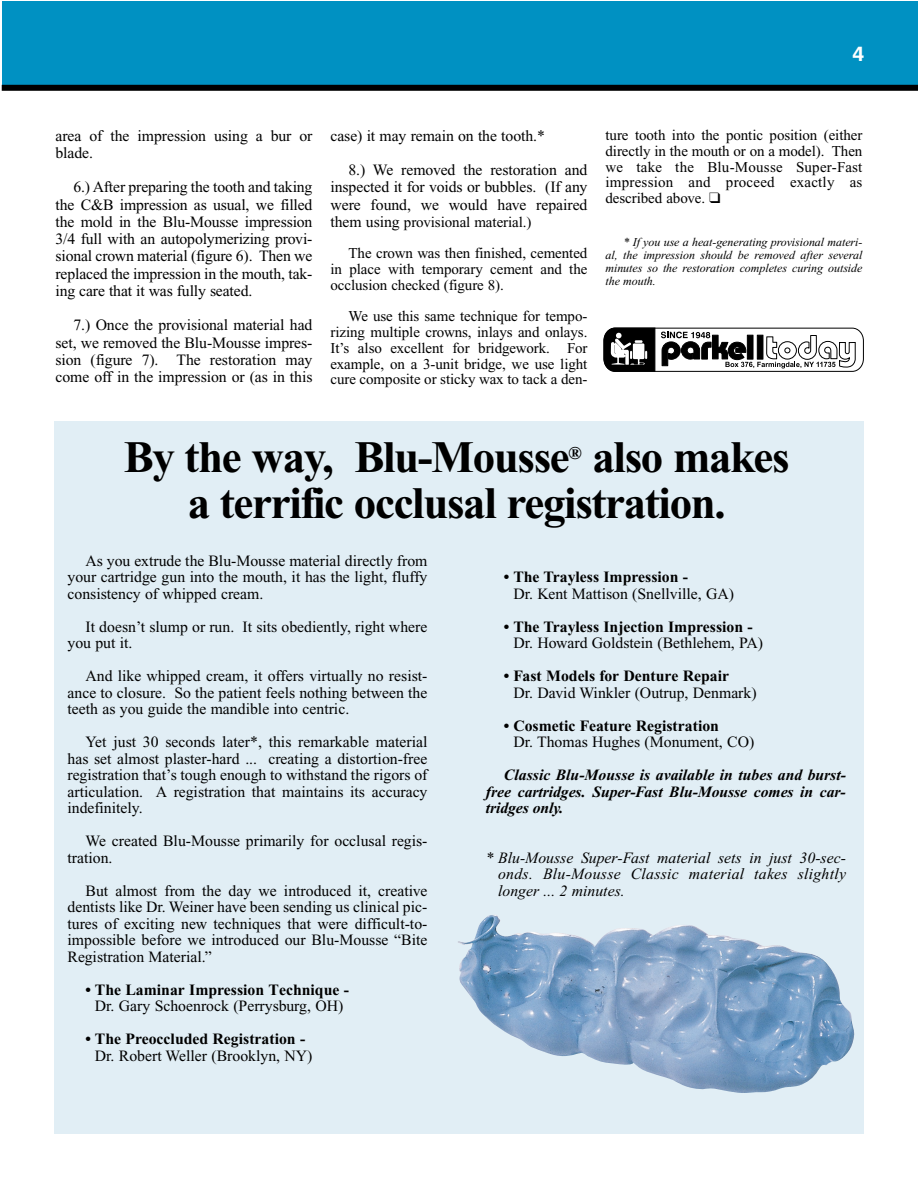
<style>
.page{position:relative;width:918px;height:1188px;background:#fff}
.page>*{position:absolute;margin:0;border:0;box-sizing:border-box;transform-origin:0 0}
.t1{font:700 45px/46.5px "Times New Roman";letter-spacing:-.03em;color:#000}
.t2{font:700 21px "Swiss 721 BT";color:#fff}
.t3{font:700 18px "Times New Roman";color:#000}
.t4{font:15.75px/16.5px "Times New Roman";color:#000;text-align:justify}
.t5{font:700 15.75px "Times New Roman";color:#000}
.t6{font:italic 15.75px/16.5px "Times New Roman";letter-spacing:.015em;color:#000;text-align:justify}
.t7{font:italic 700 15.75px/16.5px "Times New Roman";letter-spacing:-.005em;color:#000;text-align:justify}
.t8{font:15px/15.8px "Times New Roman";letter-spacing:-.005em;color:#000}
.t9{font:italic 12px/12.8px "Times New Roman";letter-spacing:-.005em;color:#000;text-align:justify}
.s1{font-size:15.75px}
</style>
<div class="page">
<div style="left:54px;top:422px;width:810px;height:712px;background:#e1eef5"></div>
<img style="left:458px;top:915px;width:396px;height:178px">
<div style="left:2px;top:1px;width:916px;height:89px;background:#0091c2"></div>
<div style="left:2px;top:85px;width:916px;height:6px;background:#000"></div>
<svg style="left:603px;top:327px;width:261px;height:45px"></svg>
<h2 class="t2" style="left:853px;top:46px;width:13px">4</h2>
<p class="t4" style="left:56px;top:129px;width:258px;line-height:17.2px">area of the impression using a bur or blade.</p>
<p class="t4" style="left:56px;top:180px;width:259px;line-height:17.2px;text-indent:18px">6.) After preparing the tooth and taking the C&amp;B impression as usual, we filled the mold in the Blu-Mousse impression 3/4 full with an autopolymerizing provi&shy;sional crown material (figure 6). Then we replaced the impression in the mouth, tak&shy;ing care that it was fully seated.</p>
<p class="t4" style="left:56px;top:318px;width:259px;line-height:17.2px;text-indent:18px">7.) Once the provisional material had set, we removed the Blu-Mousse impres&shy;sion (figure 7). The restoration may come off in the impression or (as in this</p>
<p class="t4" style="left:349px;top:120px;width:240px;line-height:34.5px;text-indent:-18px">case) it may remain on the tooth.*<br>8.) We removed the restoration and</p>
<p class="t4" style="left:330px;top:180px;width:259px;line-height:17.2px">inspected it for voids or bubbles. (If any were found, we would have repaired</p>
<p class="t8" style="left:348px;top:208px;width:240px;line-height:31.5px;text-indent:-18px"><span class="s1">them using</span> provisional material.)<br>The crown was then finished, cemented</p>
<p class="t8" style="left:330px;top:263px;width:258px">in place with temporary cement and the occlusion checked (figure 8).</p>
<p class="t8" style="left:330px;top:310px;width:259px;text-align:justify;text-indent:18px">We use this same technique for tempo&shy;rizing multiple crowns, inlays and onlays.<br>It’s also excellent for bridgework. For example, on a 3-unit bridge, we use light cure composite or sticky wax to tack a den-</p>
<p class="t8" style="left:605px;top:129px;width:259px;text-align:justify">ture tooth into the pontic position (either directly in the mouth or on a model). Then we take the Blu-Mousse Super-Fast impression and proceed exactly as described above. ❑</p>
<p class="t9" style="left:606px;top:237px;width:258px;text-indent:18px">* If you use a heat-generating provisional materi&shy;al, the impression should be removed after several minutes so the restoration completes curing outside the mouth.</p>
<h1 class="t1" style="left:124px;top:439px;width:447px">By the way, Blu-Mousse</h1>
<p class="t3" style="left:568px;top:448px;width:15px">®</p>
<h1 class="t1" style="left:188px;top:439px;width:603px;text-indent:405px">also makes a terrific occlusal registration.</h1>
<p class="t4" style="left:67px;top:554px;width:361px;text-indent:18px">As you extrude the Blu-Mousse material directly from your cartridge gun into the mouth, it has the light, fluffy consistency of whipped cream.</p>
<p class="t4" style="left:67px;top:620px;width:361px;text-indent:18px">It doesn’t slump or run. It sits obediently, right where you put it.</p>
<p class="t4" style="left:67px;top:669px;width:361px;text-indent:18px">And like whipped cream, it offers virtually no resist&shy;ance to closure. So the patient feels nothing between the teeth as you guide the mandible into centric.</p>
<p class="t4" style="left:67px;top:735px;width:361px;text-indent:18px">Yet just 30 seconds later*, this remarkable material has set almost plaster-hard ... creating a distortion-free registration that’s tough enough to withstand the rigors of articulation. A registration that maintains its accuracy indefinitely.</p>
<p class="t4" style="left:67px;top:834px;width:361px;text-indent:18px">We created Blu-Mousse primarily for occlusal regis&shy;tration.</p>
<p class="t4" style="left:67px;top:884px;width:361px;text-indent:18px">But almost from the day we introduced it, creative dentists like Dr. Weiner have been sending us clinical pic&shy;tures of exciting new techniques that were difficult-to&shy;impossible before we introduced our Blu-Mousse “Bite Registration Material.”</p>
<p class="t5" style="left:86px;top:984px;width:265px">• The Laminar Impression Technique -</p>
<p class="t4" style="left:95px;top:999px;width:250px">Dr. Gary Schoenrock (Perrysburg, OH)</p>
<p class="t5" style="left:86px;top:1034px;width:221px">• The Preoccluded Registration -</p>
<p class="t4" style="left:95px;top:1049px;width:219px">Dr. Robert Weller (Brooklyn, NY)</p>
<p class="t5" style="left:504px;top:572px;width:186px">• The Trayless Impression -</p>
<p class="t4" style="left:513px;top:587px;width:222px">Dr. Kent Mattison (Snellville, GA)</p>
<p class="t5" style="left:504px;top:621px;width:250px">• The Trayless Injection Impression -</p>
<p class="t4" style="left:513px;top:636px;width:251px">Dr. Howard Goldstein (Bethlehem, PA)</p>
<p class="t5" style="left:504px;top:671px;width:227px">• Fast Models for Denture Repair</p>
<p class="t4" style="left:513px;top:686px;width:245px">Dr. David Winkler (Outrup, Denmark)</p>
<p class="t5" style="left:504px;top:720px;width:217px">• Cosmetic Feature Registration</p>
<p class="t4" style="left:513px;top:735px;width:242px">Dr. Thomas Hughes (Monument, CO)</p>
<p class="t7" style="left:486px;top:768px;width:361px;text-indent:18px">Classic Blu-Mousse is available in tubes and burst&shy;free cartridges. Super-Fast Blu-Mousse comes in car&shy;tridges only.</p>
<p class="t6" style="left:498px;top:851px;width:349px;text-indent:-12px">* Blu-Mousse Super-Fast material sets in just 30-sec&shy;onds. Blu-Mousse Classic material takes slightly longer ... 2 minutes.</p>
</div>
